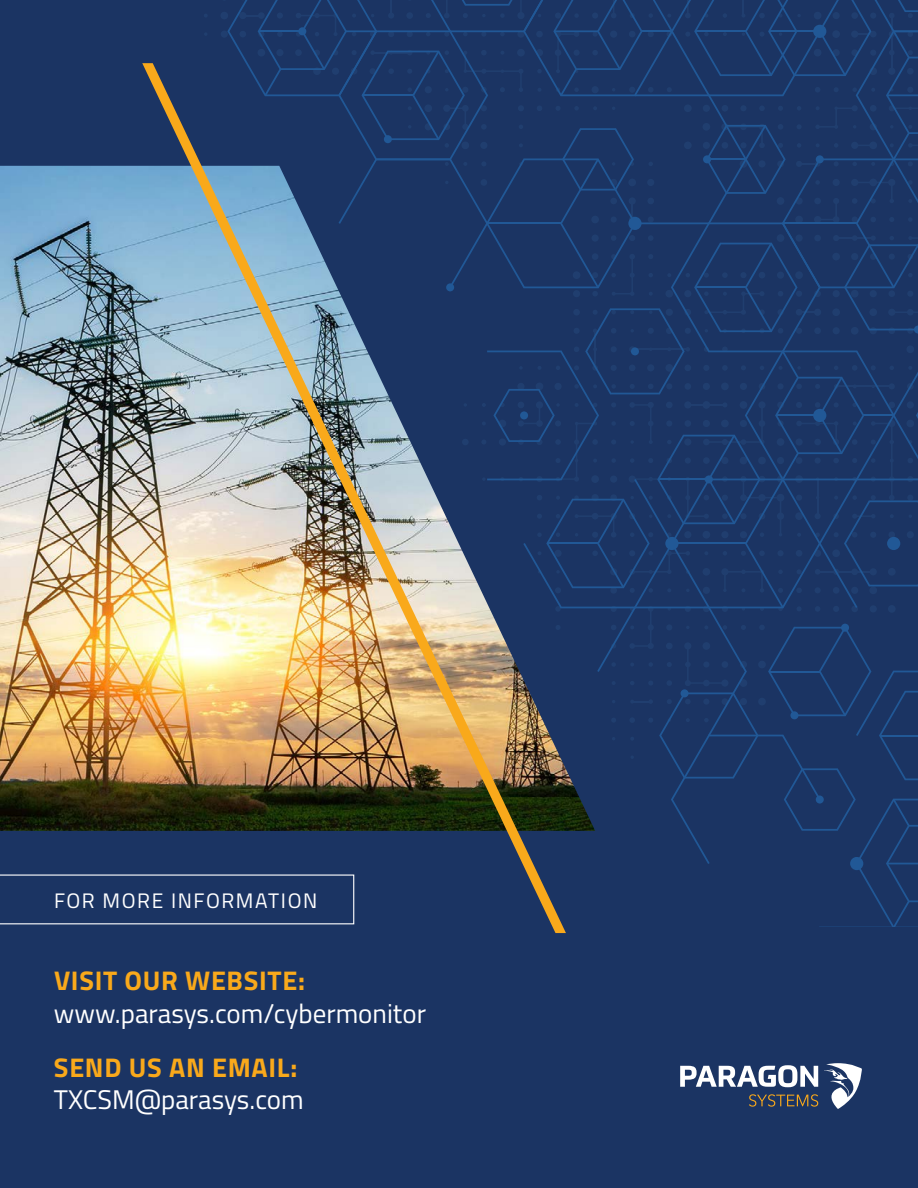
<style>
.page{position:relative;width:918px;height:1188px;background:#1b3463}
.page>*{position:absolute;margin:0;border:0;box-sizing:border-box;transform-origin:0 0}
.t1{font:27px "Cairo";color:#fff}
.t2{font:700 27px "Cairo";letter-spacing:.025em;color:#f9a91b}
.t3{font:21px "Cairo";letter-spacing:.075em;color:#fff}
</style>
<div class="page">
<img style="left:0;top:0;width:918px;height:926px">
<svg style="left:680px;top:1063px;width:182px;height:46px"></svg>
<p class="t3" style="left:54px;top:885px;width:265px">FOR MORE INFORMATION</p>
<p class="t2" style="left:54px;top:959px;width:252px">VISIT OUR WEBSITE:</p>
<p class="t1" style="left:54px;top:993px;width:374px">www.parasys.com/cybermonitor</p>
<p class="t2" style="left:54px;top:1045px;width:245px">SEND US AN EMAIL:</p>
<p class="t1" style="left:54px;top:1080px;width:251px">TXCSM@parasys.com</p>
</div>
